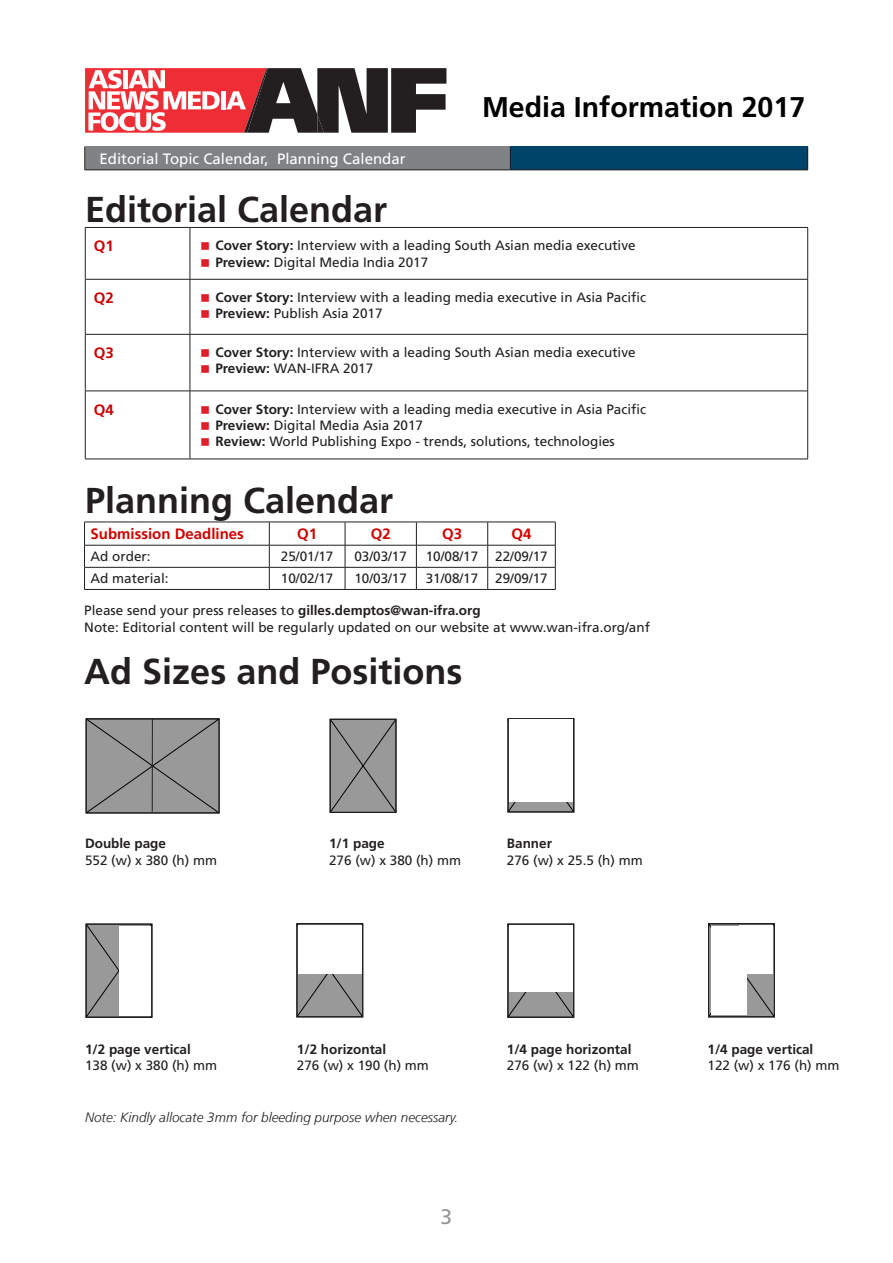
<style>
.page{position:relative;width:893px;height:1263px;background:#fff}
.page>*{position:absolute;margin:0;border:0;box-sizing:border-box;transform-origin:0 0}
.Page_headline{font:700 36px "Frutiger LT Com";color:#231f20}
.t1{font:700 28.5px "Frutiger LT Com";color:#000}
.t2{font:21px "Frutiger LT Com";color:#939598}
.Pageheader_left_grey{font:15px "Frutiger LT Com";color:#fff}
.Deadlines_table_head{font:700 15px "Frutiger LT Com";color:#ce0300}
.Deadlines_table_subl{font:700 15px "Frutiger LT Com";color:#cb0000}
.Deadlines_table_subl-2{font:13.5px "Frutiger LT Com";color:#231f20}
.normal_subline{font:13.5px "Frutiger LT Com";color:#231f20}
.Ad_sizes{font:13.5px "Frutiger LT Com";color:#231f20}
.Ad_name{font:700 13.5px "Frutiger LT Com";color:#231f20}
.Ad_sizes-2{font:italic 300 13.5px "Frutiger LT Com";color:#231f20}
.s1{font-weight:700}
</style>
<div class="page">
<div style="left:85px;top:147px;width:425px;height:23px;background:#808285"></div>
<div style="left:510px;top:147px;width:298px;height:23px;background:#00446a"></div>
<svg style="left:84px;top:147px;width:1px;height:23px"></svg>
<svg style="left:510px;top:147px;width:1px;height:23px"></svg>
<svg style="left:807px;top:147px;width:1px;height:23px"></svg>
<hr style="left:85px;top:170px;width:425px;height:1px;background:#231f20">
<hr style="left:510px;top:170px;width:298px;height:1px;background:#231f20">
<svg style="left:85px;top:68px;width:361px;height:65px"></svg>
<hr style="left:85px;top:228px;width:1px;height:51px;background:#231f20">
<hr style="left:85px;top:227px;width:105px;height:1px;background:#231f20">
<hr style="left:190px;top:228px;width:1px;height:51px;background:#231f20">
<hr style="left:807px;top:228px;width:1px;height:51px;background:#231f20">
<hr style="left:190px;top:227px;width:618px;height:1px;background:#231f20">
<hr style="left:85px;top:279px;width:1px;height:55px;background:#231f20">
<hr style="left:85px;top:335px;width:1px;height:56px;background:#231f20">
<hr style="left:85px;top:391px;width:1px;height:68px;background:#231f20">
<hr style="left:85px;top:279px;width:105px;height:1px;background:#231f20">
<hr style="left:190px;top:279px;width:1px;height:55px;background:#231f20">
<hr style="left:190px;top:335px;width:1px;height:56px;background:#231f20">
<hr style="left:190px;top:391px;width:1px;height:68px;background:#231f20">
<hr style="left:807px;top:279px;width:1px;height:55px;background:#231f20">
<hr style="left:807px;top:335px;width:1px;height:56px;background:#231f20">
<hr style="left:807px;top:391px;width:1px;height:68px;background:#231f20">
<hr style="left:190px;top:279px;width:618px;height:1px;background:#231f20">
<hr style="left:85px;top:334px;width:105px;height:1px;background:#231f20">
<hr style="left:85px;top:391px;width:105px;height:1px;background:#231f20">
<hr style="left:85px;top:459px;width:105px;height:1px;background:#231f20">
<hr style="left:190px;top:334px;width:618px;height:1px;background:#231f20">
<hr style="left:190px;top:391px;width:618px;height:1px;background:#231f20">
<hr style="left:190px;top:459px;width:618px;height:1px;background:#231f20">
<hr style="left:84px;top:522px;width:185px;height:1px;background:#231f20">
<hr style="left:269px;top:522px;width:76px;height:1px;background:#231f20">
<hr style="left:345px;top:522px;width:71px;height:1px;background:#231f20">
<hr style="left:416px;top:522px;width:72px;height:1px;background:#231f20">
<hr style="left:488px;top:522px;width:68px;height:1px;background:#231f20">
<hr style="left:84px;top:545px;width:185px;height:1px;background:#231f20">
<hr style="left:269px;top:545px;width:76px;height:1px;background:#231f20">
<hr style="left:345px;top:545px;width:71px;height:1px;background:#231f20">
<hr style="left:416px;top:545px;width:72px;height:1px;background:#231f20">
<hr style="left:488px;top:545px;width:68px;height:1px;background:#231f20">
<svg style="left:84px;top:522px;width:1px;height:67px"></svg>
<hr style="left:84px;top:567px;width:185px;height:1px;background:#231f20">
<hr style="left:84px;top:589px;width:185px;height:1px;background:#231f20">
<svg style="left:269px;top:522px;width:1px;height:67px"></svg>
<hr style="left:269px;top:567px;width:76px;height:1px;background:#231f20">
<hr style="left:269px;top:589px;width:76px;height:1px;background:#231f20">
<svg style="left:345px;top:522px;width:1px;height:67px"></svg>
<svg style="left:416px;top:522px;width:1px;height:67px"></svg>
<svg style="left:487px;top:522px;width:1px;height:67px"></svg>
<hr style="left:345px;top:567px;width:71px;height:1px;background:#231f20">
<hr style="left:416px;top:567px;width:72px;height:1px;background:#231f20">
<hr style="left:488px;top:567px;width:68px;height:1px;background:#231f20">
<hr style="left:345px;top:589px;width:71px;height:1px;background:#231f20">
<hr style="left:416px;top:589px;width:72px;height:1px;background:#231f20">
<hr style="left:488px;top:589px;width:68px;height:1px;background:#231f20">
<svg style="left:555px;top:522px;width:1px;height:67px"></svg>
<svg style="left:708px;top:925px;width:67px;height:93px"></svg>
<div style="left:708px;top:923px;width:67px;height:94px;border:1px solid #231f20"></div>
<div style="left:711px;top:926px;width:36px;height:88px;background:#fff"></div>
<div style="left:739px;top:926px;width:34px;height:48px;background:#fff"></div>
<svg style="left:329px;top:718px;width:68px;height:95px;background:#919191"></svg>
<div style="left:330px;top:719px;width:66px;height:94px;border:1px solid #231f20"></div>
<svg style="left:85px;top:718px;width:135px;height:96px;background:#929292"></svg>
<div style="left:86px;top:719px;width:133px;height:94px;border:1px solid #231f20"></div>
<hr style="left:152px;top:718px;width:1px;height:94px;background:#231f20">
<svg style="left:296px;top:923px;width:67px;height:95px;background:#8f8f8f"></svg>
<div style="left:297px;top:923px;width:66px;height:94px;border:1px solid #231f20"></div>
<div style="left:299px;top:925px;width:63px;height:49px;background:#fff"></div>
<svg style="left:507px;top:923px;width:67px;height:95px;background:#888787"></svg>
<div style="left:508px;top:924px;width:66px;height:93px;border:1px solid #231f20"></div>
<div style="left:509px;top:925px;width:63px;height:67px;background:#fff"></div>
<svg style="left:507px;top:718px;width:68px;height:95px"></svg>
<div style="left:508px;top:718px;width:66px;height:94px;border:1px solid #231f20"></div>
<div style="left:509px;top:720px;width:63px;height:82px;background:#fff"></div>
<svg style="left:85px;top:923px;width:68px;height:95px;background:#8c8c8c"></svg>
<div style="left:86px;top:924px;width:66px;height:93px;border:1px solid #231f20"></div>
<div style="left:119px;top:926px;width:31px;height:89px;background:#fff"></div>
<h2 class="t1" style="left:482px;top:91px;width:325px">Media Information 2017</h2>
<p class="Pageheader_left_grey" style="left:100px;top:150px;width:307px">Editorial Topic Calendar, Planning Calendar</p>
<p class="Page_headline" style="left:85px;top:188px;width:304px">Editorial Calendar</p>
<p class="Deadlines_table_subl" style="left:94px;top:237px;width:22px">Q1</p>
<p class="Deadlines_table_subl-2" style="left:215px;top:238px;width:422px"><span class="s1">Cover Story:</span> Interview with a leading South Asian media executive</p>
<p class="Deadlines_table_subl-2" style="left:215px;top:254px;width:214px"><span class="s1">Preview:</span> Digital Media India 2017</p>
<p class="Deadlines_table_subl" style="left:94px;top:289px;width:22px">Q2</p>
<p class="Deadlines_table_subl-2" style="left:215px;top:290px;width:432px"><span class="s1">Cover Story:</span> Interview with a leading media executive in Asia Pacific</p>
<p class="Deadlines_table_subl-2" style="left:215px;top:306px;width:169px"><span class="s1">Preview:</span> Publish Asia 2017</p>
<p class="Deadlines_table_subl" style="left:94px;top:344px;width:22px">Q3</p>
<p class="Deadlines_table_subl-2" style="left:215px;top:345px;width:422px"><span class="s1">Cover Story:</span> Interview with a leading South Asian media executive</p>
<p class="Deadlines_table_subl-2" style="left:215px;top:361px;width:159px"><span class="s1">Preview:</span> WAN-IFRA 2017</p>
<p class="Deadlines_table_subl" style="left:94px;top:401px;width:22px">Q4</p>
<p class="Deadlines_table_subl-2" style="left:215px;top:401px;width:432px"><span class="s1">Cover Story:</span> Interview with a leading media executive in Asia Pacific</p>
<p class="Deadlines_table_subl-2" style="left:215px;top:417px;width:209px"><span class="s1">Preview:</span> Digital Media Asia 2017</p>
<p class="Deadlines_table_subl-2" style="left:215px;top:434px;width:401px"><span class="s1">Review:</span> World Publishing Expo - trends, solutions, technologies</p>
<p class="Page_headline" style="left:85px;top:479px;width:310px">Planning Calendar</p>
<p class="Deadlines_table_head" style="left:91px;top:525px;width:155px">Submission Deadlines</p>
<p class="Deadlines_table_head" style="left:297px;top:525px;width:22px">Q1</p>
<p class="Deadlines_table_head" style="left:371px;top:525px;width:22px">Q2</p>
<p class="Deadlines_table_head" style="left:442px;top:525px;width:22px">Q3</p>
<p class="Deadlines_table_head" style="left:511px;top:525px;width:22px">Q4</p>
<p class="Deadlines_table_subl-2" style="left:91px;top:549px;width:62px">Ad order:</p>
<p class="Deadlines_table_subl-2" style="left:281px;top:549px;width:54px">25/01/17</p>
<p class="Deadlines_table_subl-2" style="left:354px;top:549px;width:54px">03/03/17</p>
<p class="Deadlines_table_subl-2" style="left:426px;top:549px;width:54px">10/08/17</p>
<p class="Deadlines_table_subl-2" style="left:495px;top:549px;width:54px">22/09/17</p>
<p class="Deadlines_table_subl-2" style="left:91px;top:571px;width:80px">Ad material:</p>
<p class="Deadlines_table_subl-2" style="left:281px;top:571px;width:54px">10/02/17</p>
<p class="Deadlines_table_subl-2" style="left:354px;top:571px;width:54px">10/03/17</p>
<p class="Deadlines_table_subl-2" style="left:426px;top:571px;width:54px">31/08/17</p>
<p class="Deadlines_table_subl-2" style="left:495px;top:571px;width:54px">29/09/17</p>
<p class="normal_subline" style="left:84px;top:603px;width:398px">Please send your press releases to <span class="s1">gilles.demptos@wan-ifra.org</span></p>
<p class="normal_subline" style="left:84px;top:620px;width:567px">Note: Editorial content will be regularly updated on our website at www.wan-ifra.org/anf</p>
<p class="Page_headline" style="left:84px;top:650px;width:380px">Ad Sizes and Positions</p>
<p class="Ad_name" style="left:85px;top:836px;width:83px">Double page</p>
<p class="Ad_sizes" style="left:85px;top:852px;width:134px">552 (w) x 380 (h) mm</p>
<p class="Ad_name" style="left:329px;top:836px;width:57px">1/1 page</p>
<p class="Ad_sizes" style="left:329px;top:852px;width:134px">276 (w) x 380 (h) mm</p>
<p class="Ad_name" style="left:507px;top:836px;width:47px">Banner</p>
<p class="Ad_sizes" style="left:507px;top:852px;width:137px">276 (w) x 25.5 (h) mm</p>
<p class="Ad_name" style="left:85px;top:1041px;width:107px">1/2 page vertical</p>
<p class="Ad_sizes" style="left:85px;top:1057px;width:134px">138 (w) x 380 (h) mm</p>
<p class="Ad_name" style="left:297px;top:1041px;width:91px">1/2 horizontal</p>
<p class="Ad_sizes" style="left:297px;top:1057px;width:134px">276 (w) x 190 (h) mm</p>
<p class="Ad_sizes-2" style="left:85px;top:1109px;width:375px">Note: Kindly allocate 3mm for bleeding purpose when necessary.</p>
<h3 class="t2" style="left:441px;top:1204px;width:13px">3</h3>
<p class="Ad_name" style="left:507px;top:1041px;width:126px">1/4 page horizontal</p>
<p class="Ad_sizes" style="left:507px;top:1057px;width:134px">276 (w) x 122 (h) mm</p>
<p class="Ad_name" style="left:707px;top:1041px;width:107px">1/4 page vertical</p>
<p class="Ad_sizes" style="left:707px;top:1057px;width:134px">122 (w) x 176 (h) mm</p>
</div>
